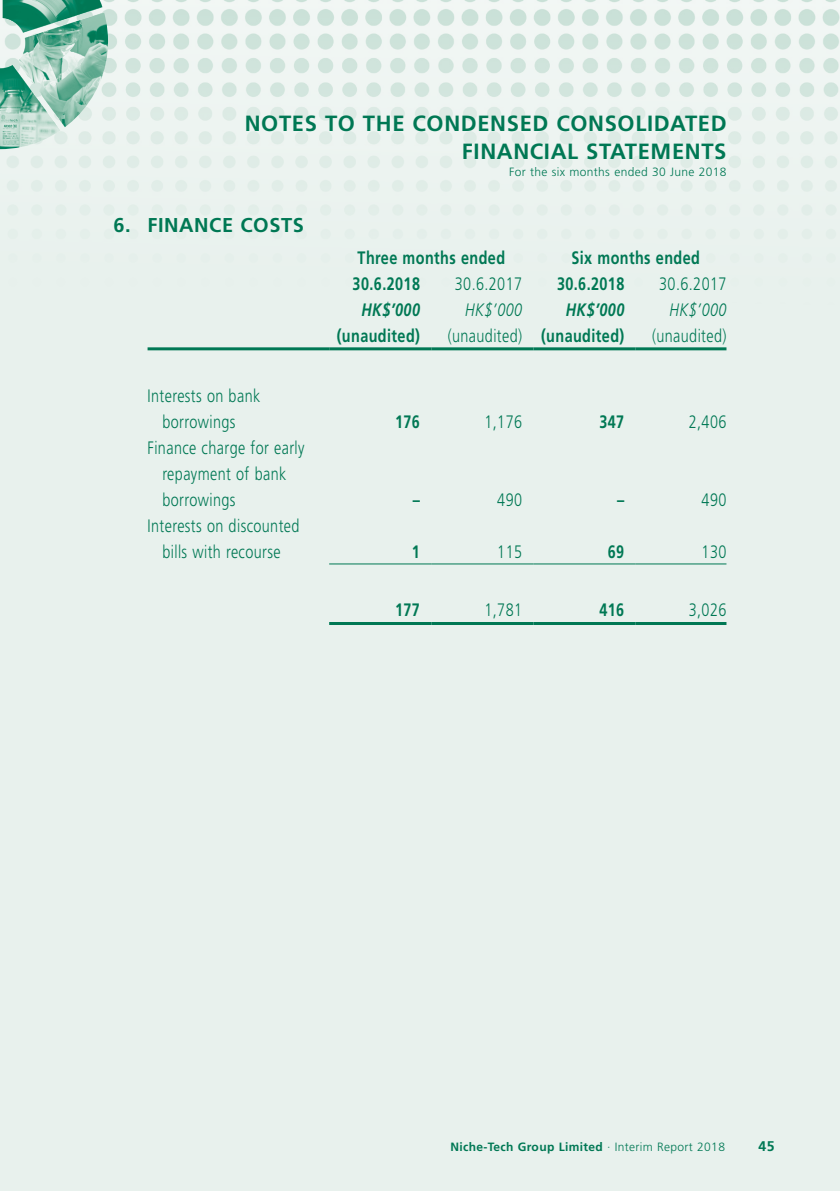
<style>
.page{position:relative;width:840px;height:1191px;background:#fff}
.page>*{position:absolute;margin:0;border:0;box-sizing:border-box;transform-origin:0 0}
.t1{font:700 22px/28px "Frutiger LT Std";letter-spacing:.03em;color:#007854;text-align:right}
.t2{font:700 20px "Frutiger LT Std";letter-spacing:.03em;color:#007854}
.t3{font:300 18px/26px "Frutiger LT Std";letter-spacing:.03em;color:#007854;text-align:center;scale:.8 1}
.t4{font:700 18px "Frutiger LT Std";letter-spacing:.03em;color:#007854;scale:.8 1}
.t5{font:italic 700 18px "Frutiger LT Std";letter-spacing:.03em;color:#007854;scale:.8 1}
.t6{font:italic 300 18px "Frutiger LT Std";letter-spacing:.03em;color:#007854;scale:.8 1}
.t7{font:700 14px "Frutiger LT Std";color:#007854}
.t8{font:700 12px "Frutiger LT Std";letter-spacing:.03em;color:#007854}
.t9{font:300 12px "Frutiger LT Std";letter-spacing:.03em;color:#007854}
.s1{font-weight:700}
.s2{font-weight:300}
</style>
<div class="page">
<div style="left:0;top:0;width:839px;height:1191px;background:#e8f1ed"></div>
<img style="left:0;top:0;width:839px;height:351px">
<img style="left:0;top:0;width:108px;height:149px">
<hr style="left:147px;top:347px;width:182px;height:3px;background:#007854">
<hr style="left:329px;top:347px;width:102px;height:3px;background:#007854">
<hr style="left:431px;top:347px;width:102px;height:3px;background:#007854">
<hr style="left:533px;top:347px;width:102px;height:3px;background:#007854">
<hr style="left:635px;top:347px;width:91px;height:3px;background:#007854">
<hr style="left:329px;top:563px;width:102px;height:1px;background:#007854">
<hr style="left:431px;top:563px;width:102px;height:1px;background:#007854">
<hr style="left:533px;top:563px;width:102px;height:1px;background:#007854">
<hr style="left:635px;top:563px;width:91px;height:1px;background:#007854">
<hr style="left:329px;top:622px;width:102px;height:3px;background:#007854">
<hr style="left:431px;top:622px;width:102px;height:3px;background:#007854">
<hr style="left:533px;top:622px;width:102px;height:3px;background:#007854">
<hr style="left:635px;top:622px;width:91px;height:3px;background:#007854">
<p class="t1" style="left:245px;top:109px;width:483px">NOTES TO THE CONDENSED CONSOLIDATED<br>FINANCIAL STATEMENTS</p>
<p class="t9" style="left:509px;top:165px;width:219px">For the six months ended 30 June 2018</p>
<p class="t2" style="left:113px;top:213px;width:192px">6. FINANCE COSTS</p>
<p class="t3" style="left:147px;top:383px;width:142px">Interests on bank borrowings</p>
<p class="t3" style="left:162px;top:435px;width:179px;text-align:left;text-indent:-15px">Finance charge for early repayment of bank borrowings</p>
<p class="t3" style="left:147px;top:513px;width:191px">Interests on discounted bills with recourse</p>
<p class="t4" style="left:357px;top:247px;width:186px">Three months ended</p>
<p class="t4" style="left:571px;top:247px;width:162px">Six months ended</p>
<p class="t4" style="left:352px;top:273px;width:86px">30.6.2018</p>
<p class="t3" style="left:454px;top:271px;width:86px">30.6.2017</p>
<p class="t4" style="left:556px;top:273px;width:86px">30.6.2018</p>
<p class="t3" style="left:658px;top:271px;width:86px">30.6.2017</p>
<p class="t5" style="left:361px;top:299px;width:75px">HK$’000</p>
<p class="t6" style="left:465px;top:299px;width:73px">HK$’000</p>
<p class="t5" style="left:565px;top:299px;width:75px">HK$’000</p>
<p class="t6" style="left:669px;top:299px;width:73px">HK$’000</p>
<p class="t4" style="left:336px;top:325px;width:106px">(unaudited)</p>
<p class="t3" style="left:447px;top:323px;width:222px">(unaudited) <span class="s1">(unaudited)</span></p>
<p class="t3" style="left:651px;top:323px;width:95px">(unaudited)</p>
<p class="t4" style="left:395px;top:411px;width:33px">176</p>
<p class="t3" style="left:484px;top:409px;width:49px">1,176</p>
<p class="t4" style="left:599px;top:411px;width:33px">347</p>
<p class="t3" style="left:688px;top:409px;width:49px">2,406</p>
<p class="t4" style="left:412px;top:489px;width:10px">–</p>
<p class="t3" style="left:497px;top:487px;width:33px">490</p>
<p class="t4" style="left:616px;top:489px;width:10px">–</p>
<p class="t3" style="left:701px;top:487px;width:33px">490</p>
<p class="t4" style="left:412px;top:541px;width:12px">1</p>
<p class="t3" style="left:497px;top:539px;width:33px">115</p>
<p class="t4" style="left:607px;top:541px;width:22px">69</p>
<p class="t3" style="left:701px;top:539px;width:33px">130</p>
<p class="t4" style="left:395px;top:599px;width:33px">177</p>
<p class="t3" style="left:484px;top:597px;width:49px">1,781</p>
<p class="t4" style="left:599px;top:599px;width:33px">416</p>
<p class="t3" style="left:688px;top:597px;width:49px">3,026</p>
<p class="t8" style="left:450px;top:1139px;width:276px">Niche-Tech Group Limited <span class="s2">· Interim Report 2018</span></p>
<p class="t7" style="left:758px;top:1138px;width:17px">45</p>
</div>
